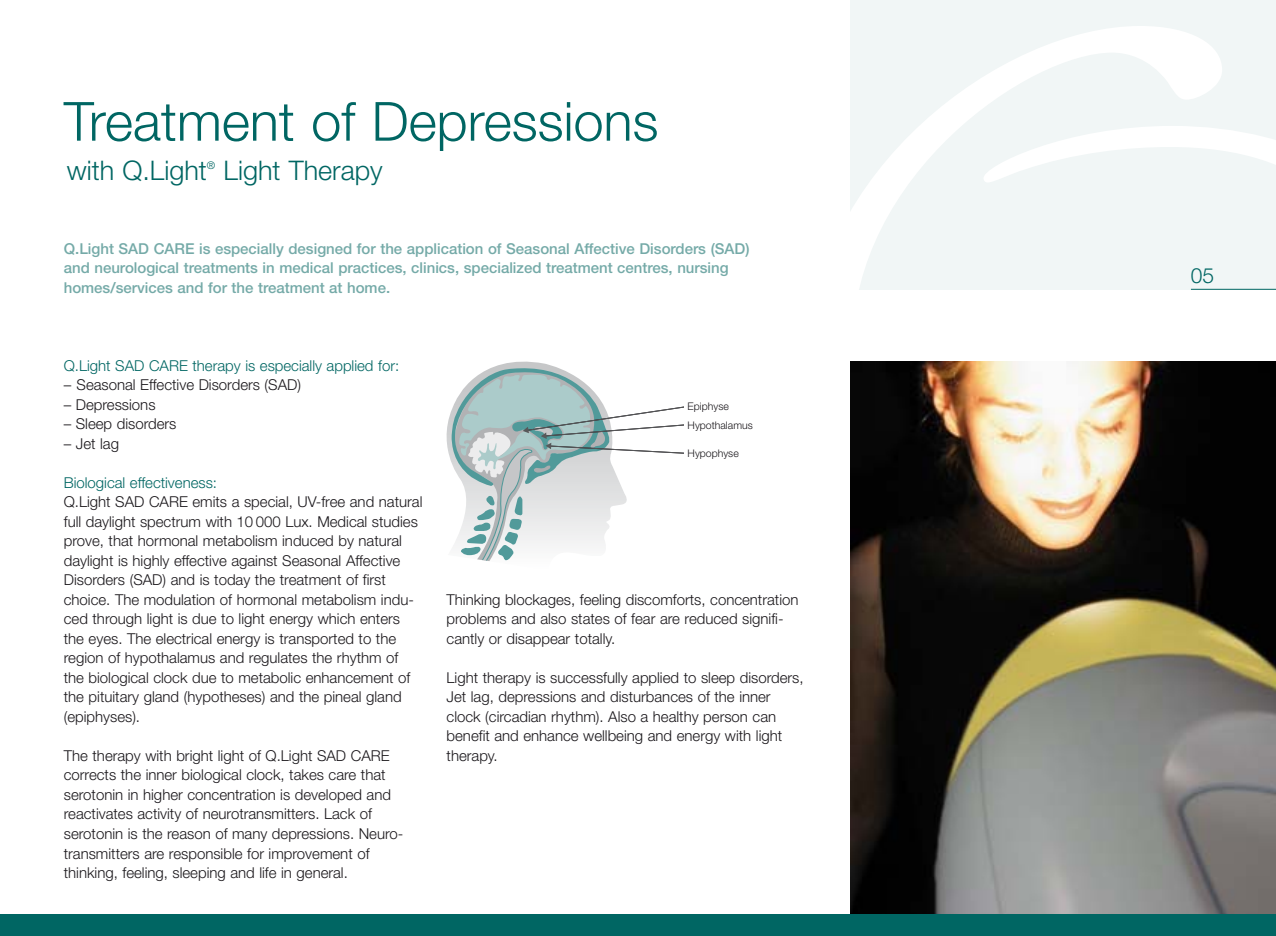
<style>
.page{position:relative;width:1276px;height:936px;background:#fff}
.page>*{position:absolute;margin:0;border:0;box-sizing:border-box;transform-origin:0 0}
.t1{font:300 54px "Helvetica Neue";color:#006663}
.t2{font:300 27px "Helvetica Neue";color:#006663}
.t3{font:300 21px "Helvetica Neue";color:#006663}
.t4{font:300 15px/19.5px "Helvetica Neue";color:#1a171b}
.t5{font:500 15px/19.5px "Helvetica Neue";color:#75aaa8}
.t6{font:300 15px "Helvetica Neue";color:#006663}
.t7{font:300 10.5px "Helvetica Neue";color:#1a171b}
.t8{font:300 10.5px "Helvetica Neue";color:#006663}
</style>
<div class="page">
<div style="left:850px;top:0;width:426px;height:289px;background:#f1f6f6"></div>
<svg style="left:850px;top:26px;width:426px;height:264px"></svg>
<img style="left:850px;top:361px;width:426px;height:553px">
<svg style="left:446px;top:361px;width:238px;height:200px"></svg>
<div style="left:0;top:914px;width:1276px;height:21px;background:#006663"></div>
<hr style="left:1191px;top:289px;width:85px;height:1px;background:#006663">
<h1 class="t1" style="left:64px;top:102px;width:596px">Treatment of Depressions</h1>
<h2 class="t2" style="left:67px;top:160px;width:142px">with Q.Light</h2>
<p class="t8" style="left:207px;top:161px;width:10px">®</p>
<h2 class="t2" style="left:223px;top:160px;width:161px">Light Therapy</h2>
<p class="t5" style="left:64px;top:240px;width:687px">Q.Light SAD CARE is especially designed for the application of Seasonal Affective Disorders (SAD) and neurological treatments in medical practices, clinics, specialized treatment centres, nursing homes/services and for the treatment at home.</p>
<p class="t6" style="left:64px;top:360px;width:337px">Q.Light SAD CARE therapy is especially applied for:</p>
<p class="t4" style="left:64px;top:376px;width:239px">– Seasonal Effective Disorders (SAD)</p>
<p class="t4" style="left:64px;top:396px;width:93px">– Depressions</p>
<p class="t4" style="left:64px;top:415px;width:114px">– Sleep disorders</p>
<p class="t4" style="left:64px;top:435px;width:57px">– Jet lag</p>
<p class="t6" style="left:64px;top:477px;width:155px">Biological effectiveness:</p>
<p class="t4" style="left:64px;top:493px;width:360px">Q.Light SAD CARE emits a special, UV-free and natural full daylight spectrum with 10 000 Lux. Medical studies prove, that hormonal metabolism induced by natural daylight is highly effective against Seasonal Affective Disorders (SAD) and is today the treatment of first choice. The modulation of hormonal metabolism indu&shy;ced through light is due to light energy which enters the eyes. The electrical energy is transported to the region of hypothalamus and regulates the rhythm of<br>the biological clock due to metabolic enhancement of the pituitary gland (hypotheses) and the pineal gland (epiphyses).</p>
<p class="t4" style="left:64px;top:747px;width:341px">The therapy with bright light of Q.Light SAD CARE corrects the inner biological clock, takes care that serotonin in higher concentration is developed and reactivates activity of neurotransmitters. Lack of serotonin is the reason of many depressions. Neuro - transmitters are responsible for improvement of thinking, feeling, sleeping and life in general.</p>
<p class="t7" style="left:687px;top:402px;width:43px">Epiphyse</p>
<p class="t7" style="left:687px;top:421px;width:67px">Hypothalamus</p>
<p class="t7" style="left:687px;top:449px;width:53px">Hypophyse</p>
<p class="t4" style="left:446px;top:591px;width:353px">Thinking blockages, feeling discomforts, concentration problems and also states of fear are reduced signifi&shy;cantly or disappear totally.</p>
<p class="t4" style="left:446px;top:669px;width:358px">Light therapy is successfully applied to sleep disorders, Jet lag, depressions and disturbances of the inner clock (circadian rhythm). Also a healthy person can benefit and enhance wellbeing and energy with light therapy.</p>
<h3 class="t3" style="left:1191px;top:268px;width:25px">05</h3>
</div>
